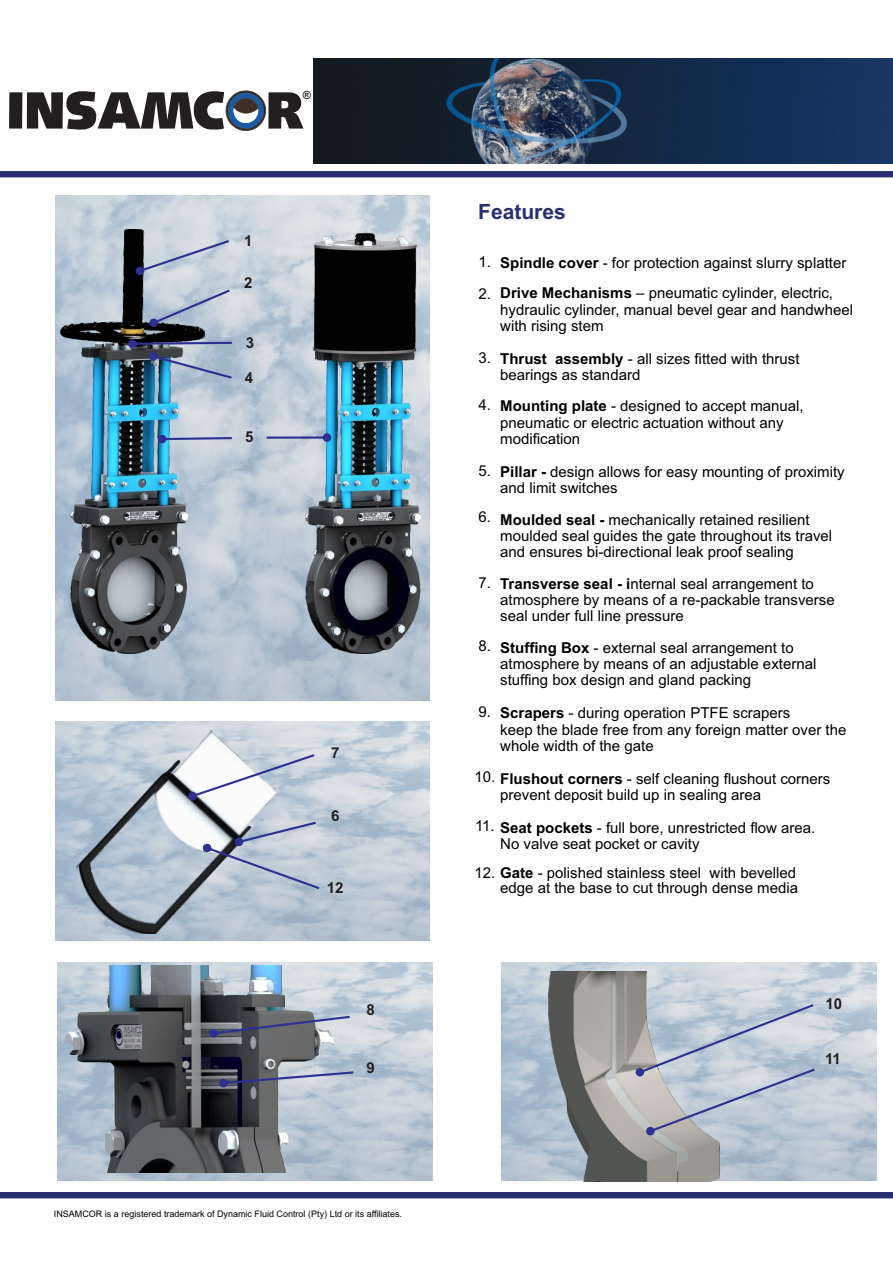
<style>
.page{position:relative;width:893px;height:1262px;background:#fff}
.page>*{position:absolute;margin:0;border:0;box-sizing:border-box;transform-origin:0 0}
.t1{font:700 21px "Arial";color:#272f71}
.t2{font:15px/16.4px "Arial";color:#000}
.t3{font:700 15px "Arial";color:#231f20}
.t4{font:700 11.1px "Arial";color:#231f20}
.t5{font:9px "Arial";color:#000}
.s1{font-weight:700}
</style>
<div class="page">
<div style="left:0;top:171px;width:893px;height:6px;background:#272f71"></div>
<div style="left:0;top:1192px;width:893px;height:6px;background:#272f71"></div>
<img style="left:313px;top:59px;width:580px;height:105px">
<div style="left:9px;top:92px;width:13px;height:37px;background:#231f20"></div>
<svg style="left:27px;top:91px;width:276px;height:40px"></svg>
<img style="left:58px;top:962px;width:374px;height:218px">
<img style="left:64px;top:965px;width:269px;height:207px">
<img style="left:55px;top:196px;width:375px;height:504px">
<img style="left:501px;top:962px;width:375px;height:218px">
<img style="left:304px;top:234px;width:116px;height:419px">
<img style="left:61px;top:230px;width:143px;height:424px">
<img style="left:76px;top:728px;width:201px;height:206px">
<svg style="left:203px;top:821px;width:116px;height:68px;background:#afb8c7"></svg>
<img style="left:542px;top:971px;width:177px;height:210px">
<svg style="left:635px;top:1004px;width:179px;height:131px;background:#bac3cf"></svg>
<svg style="left:209px;top:1015px;width:141px;height:22px;background:#727482"></svg>
<svg style="left:219px;top:1071px;width:134px;height:16px;background:#868ba0"></svg>
<svg style="left:188px;top:754px;width:126px;height:46px"></svg>
<svg style="left:136px;top:240px;width:93px;height:35px;background:#b2bbc9"></svg>
<svg style="left:149px;top:289px;width:81px;height:38px;background:#adb9cb"></svg>
<svg style="left:128px;top:339px;width:104px;height:40px;background:#6f8198"></svg>
<svg style="left:158px;top:435px;width:74px;height:8px"></svg>
<svg style="left:267px;top:433px;width:64px;height:9px"></svg>
<p class="t4" style="left:303px;top:91px;width:10px">®</p>
<p class="t3" style="left:244px;top:235px;width:10px">1</p>
<p class="t3" style="left:244px;top:277px;width:10px">2</p>
<p class="t3" style="left:246px;top:337px;width:10px">3</p>
<p class="t3" style="left:245px;top:372px;width:10px">4</p>
<p class="t3" style="left:245px;top:431px;width:10px">5</p>
<p class="t3" style="left:331px;top:747px;width:10px">7</p>
<p class="t3" style="left:331px;top:810px;width:10px">6</p>
<p class="t3" style="left:327px;top:882px;width:18px">12</p>
<p class="t3" style="left:366px;top:1004px;width:10px">8</p>
<p class="t3" style="left:366px;top:1062px;width:10px">9</p>
<p class="t5" style="left:54px;top:1210px;width:349px">INSAMCOR is a registered trademark of Dynamic Fluid Control (Pty) Ltd or its affiliates.</p>
<h1 class="t1" style="left:478px;top:203px;width:89px">Features</h1>
<p class="t2" style="left:478px;top:248px;width:14px;line-height:31.2px">1.<br>2.</p>
<p class="t2" style="left:500px;top:248px;width:347px;line-height:30.6px"><span class="s1">Spindle cover</span> - for protection against slurry splatter<br><span class="s1">Drive Mechanisms</span> – pneumatic cylinder, electric,</p>
<p class="t2" style="left:500px;top:302px;width:354px">hydraulic cylinder, manual bevel gear and handwheel with rising stem</p>
<p class="t2" style="left:500px;top:352px;width:301px"><span class="s1">Thrust assembly</span> - all sizes fitted with thrust bearings as standard</p>
<p class="t2" style="left:500px;top:399px;width:305px"><span class="s1">Mounting plate</span> - designed to accept manual, pneumatic or electric actuation without any modification</p>
<p class="t2" style="left:500px;top:465px;width:346px"><span class="s1">Pillar -</span> design allows for easy mounting of proximity and limit switches</p>
<p class="t2" style="left:500px;top:512px;width:333px"><span class="s1">Moulded seal -</span> mechanically retained resilient moulded seal guides the gate throughout its travel and ensures bi-directional leak proof sealing</p>
<p class="t2" style="left:500px;top:576px;width:336px"><span class="s1">Transverse seal - i</span>nternal seal arrangement to atmosphere by means of a re-packable transverse seal under full line pressure</p>
<p class="t2" style="left:500px;top:640px;width:317px"><span class="s1">Stuffing Box</span> - external seal arrangement to atmosphere by means of an adjustable external stuffing box design and gland packing</p>
<p class="t2" style="left:500px;top:706px;width:348px"><span class="s1">Scrapers</span> - during operation PTFE scrapers<br>keep the blade free from any foreign matter over the whole width of the gate</p>
<p class="t2" style="left:500px;top:771px;width:332px"><span class="s1">Flushout corners</span> - self cleaning flushout corners prevent deposit build up in sealing area</p>
<p class="t2" style="left:500px;top:820px;width:317px;text-indent:-25px">11. <span class="s1">Seat pockets</span> - full bore, unrestricted flow area.<br>No valve seat pocket or cavity</p>
<p class="t2" style="left:474px;top:867px;width:325px;line-height:14.2px;text-align:right">12. <span class="s1">Gate</span> - polished stainless steel with bevelled edge at the base to cut through dense media</p>
<p class="t2" style="left:478px;top:350px;width:14px">3.</p>
<p class="t2" style="left:478px;top:398px;width:14px">4.</p>
<p class="t2" style="left:478px;top:464px;width:14px">5.</p>
<p class="t2" style="left:478px;top:510px;width:14px">6.</p>
<p class="t2" style="left:478px;top:575px;width:14px">7.</p>
<p class="t2" style="left:478px;top:638px;width:14px">8.</p>
<p class="t2" style="left:478px;top:704px;width:14px">9.</p>
<p class="t2" style="left:474px;top:769px;width:22px">10.</p>
<p class="t3" style="left:825px;top:997px;width:18px">10</p>
<p class="t3" style="left:825px;top:1053px;width:17px">11</p>
</div>
